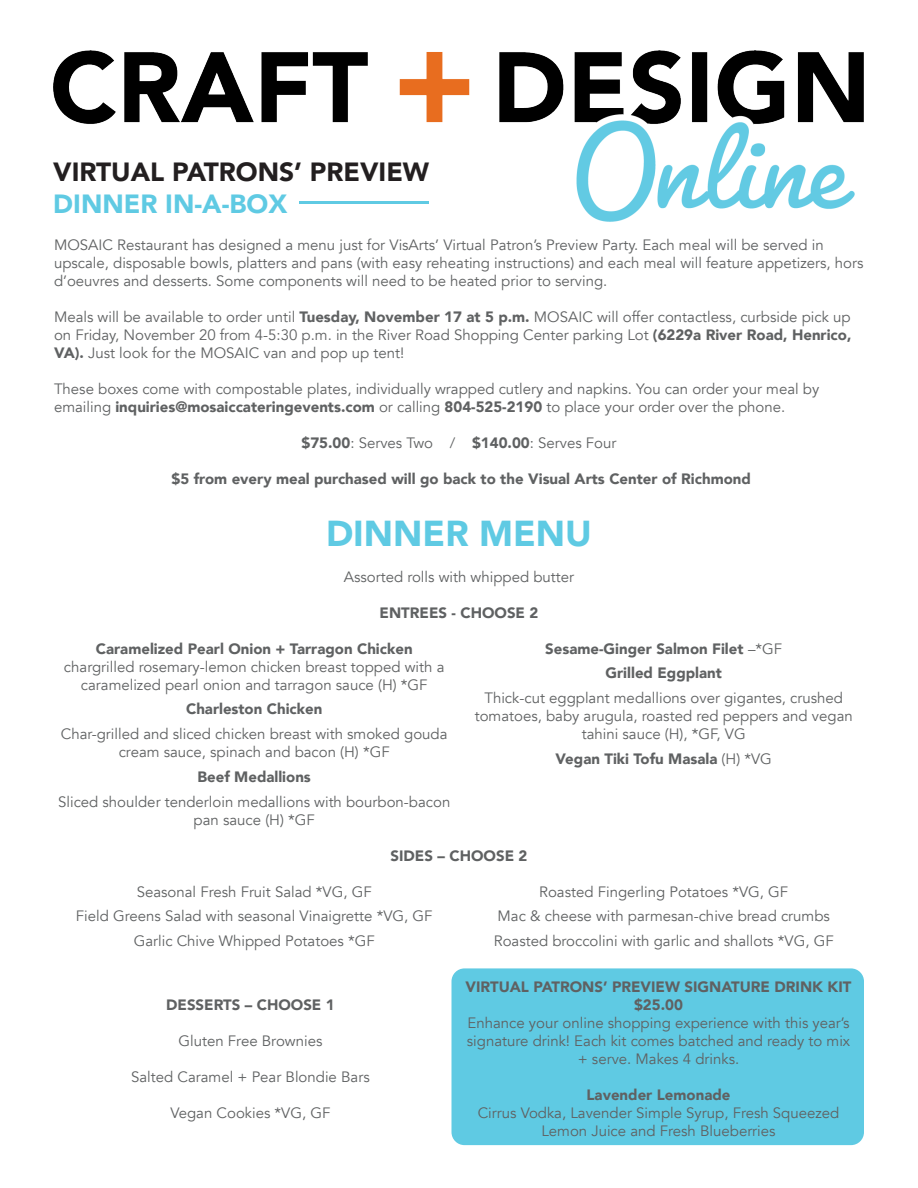
<style>
.page{position:relative;width:918px;height:1188px;background:#fff}
.page>*{position:absolute;margin:0;border:0;box-sizing:border-box;transform-origin:0 0}
.t1{font:900 36px "Avenir";color:#5fcae3}
.t2{font:900 26.25px "Avenir";color:#231f20}
.t3{font:900 26.25px "Avenir";color:#5fcae3}
.t4{font:15px/18px "Avenir";color:#5f6162;text-align:center}
.t5{font:900 15px/18px "Avenir";color:#5f6162;text-align:center}
.s1{font-weight:900}
.s2{font-weight:400}
</style>
<div class="page">
<div style="left:452px;top:968px;width:412px;height:177px;background:#5fcae3;border-radius:13px"></div>
<img style="left:53px;top:51px;width:811px;height:171px">
<hr style="left:299px;top:201px;width:130px;height:3px;background:#5fcae3">
<p class="t2" style="left:53px;top:150px;width:377px">VIRTUAL PATRONS’ PREVIEW</p>
<p class="t3" style="left:53px;top:181px;width:236px">DINNER IN-A-BOX</p>
<p class="t4" style="left:54px;top:237px;width:811px;text-align:left">MOSAIC Restaurant has designed a menu just for VisArts’ Virtual Patron’s Preview Party. Each meal will be served in upscale, disposable bowls, platters and pans (with easy reheating instructions) and each meal will feature appetizers, hors d’oeuvres and desserts. Some components will need to be heated prior to serving.</p>
<p class="t4" style="left:54px;top:309px;width:799px;text-align:justify">Meals will be available to order until <span class="s1">Tuesday, November 17 at 5 p.m.</span> MOSAIC will offer contactless, curbside pick up on Friday, November 20 from 4-5:30 p.m. in the River Road Shopping Center parking Lot <span class="s1">(6229a River Road, Henrico, VA).</span> Just look for the MOSAIC van and pop up tent!</p>
<p class="t4" style="left:54px;top:381px;width:767px;text-align:left">These boxes come with compostable plates, individually wrapped cutlery and napkins. You can order your meal by emailing <span class="s1">inquiries@mosaiccateringevents.com</span> or calling <span class="s1">804-525-2190</span> to place your order over the phone.</p>
<p class="t4" style="left:302px;top:435px;width:316px"><span class="s1">$75.00</span>: Serves Two / <span class="s1">$140.00</span>: Serves Four</p>
<p class="t5" style="left:171px;top:470px;width:581px">$5 from every meal purchased will go back to the Visual Arts Center of Richmond</p>
<p class="t1" style="left:326px;top:502px;width:268px">DINNER MENU</p>
<p class="t4" style="left:344px;top:568px;width:232px">Assorted rolls with whipped butter</p>
<p class="t5" style="left:380px;top:603px;width:160px">ENTREES - CHOOSE 2</p>
<p class="t4" style="left:64px;top:640px;width:382px"><span class="s1">Caramelized Pearl Onion + Tarragon Chicken </span>chargrilled rosemary-lemon chicken breast topped with a caramelized pearl onion and tarragon sauce (H) *GF</p>
<p class="t5" style="left:186px;top:700px;width:138px">Charleston Chicken</p>
<p class="t4" style="left:61px;top:725px;width:388px">Char-grilled and sliced chicken breast with smoked gouda cream sauce, spinach and bacon (H) *GF</p>
<p class="t5" style="left:198px;top:767px;width:115px">Beef Medallions</p>
<p class="t4" style="left:58px;top:793px;width:394px">Sliced shoulder tenderloin medallions with bourbon-bacon pan sauce (H) *GF</p>
<p class="t5" style="left:545px;top:639px;width:238px">Sesame-Ginger Salmon Filet <span class="s2">–*GF</span></p>
<p class="t5" style="left:606px;top:664px;width:118px">Grilled Eggplant</p>
<p class="t4" style="left:475px;top:689px;width:380px">Thick-cut eggplant medallions over gigantes, crushed tomatoes, baby arugula, roasted red peppers and vegan tahini sauce (H), *GF, VG</p>
<p class="t5" style="left:556px;top:749px;width:218px">Vegan Tiki Tofu Masala <span class="s2">(H) *VG</span></p>
<p class="t5" style="left:391px;top:846px;width:138px">SIDES – CHOOSE 2</p>
<p class="t4" style="left:137px;top:883px;width:237px">Seasonal Fresh Fruit Salad *VG, GF</p>
<p class="t4" style="left:76px;top:907px;width:358px">Field Greens Salad with seasonal Vinaigrette *VG, GF</p>
<p class="t4" style="left:134px;top:932px;width:243px">Garlic Chive Whipped Potatoes *GF</p>
<p class="t5" style="left:166px;top:995px;width:170px">DESSERTS – CHOOSE 1</p>
<p class="t4" style="left:179px;top:1032px;width:145px">Gluten Free Brownies</p>
<p class="t4" style="left:131px;top:1068px;width:240px">Salted Caramel + Pear Blondie Bars</p>
<p class="t4" style="left:170px;top:1104px;width:162px">Vegan Cookies *VG, GF</p>
<p class="t4" style="left:539px;top:883px;width:251px">Roasted Fingerling Potatoes *VG, GF</p>
<p class="t4" style="left:498px;top:907px;width:334px">Mac &amp; cheese with parmesan-chive bread crumbs</p>
<p class="t4" style="left:494px;top:932px;width:341px">Roasted broccolini with garlic and shallots *VG, GF</p>
<p class="t5" style="left:466px;top:977px;width:387px">VIRTUAL PATRONS’ PREVIEW SIGNATURE DRINK KIT $25.00</p>
<p class="t4" style="left:467px;top:1014px;width:385px">Enhance your online shopping experience with this year’s signature drink! Each kit comes batched and ready to mix + serve. Makes 4 drinks.</p>
<p class="t5" style="left:587px;top:1085px;width:145px">Lavender Lemonade</p>
<p class="t4" style="left:478px;top:1104px;width:363px">Cirrus Vodka, Lavender Simple Syrup, Fresh Squeezed<br>Lemon Juice and Fresh Blueberries</p>
</div>
